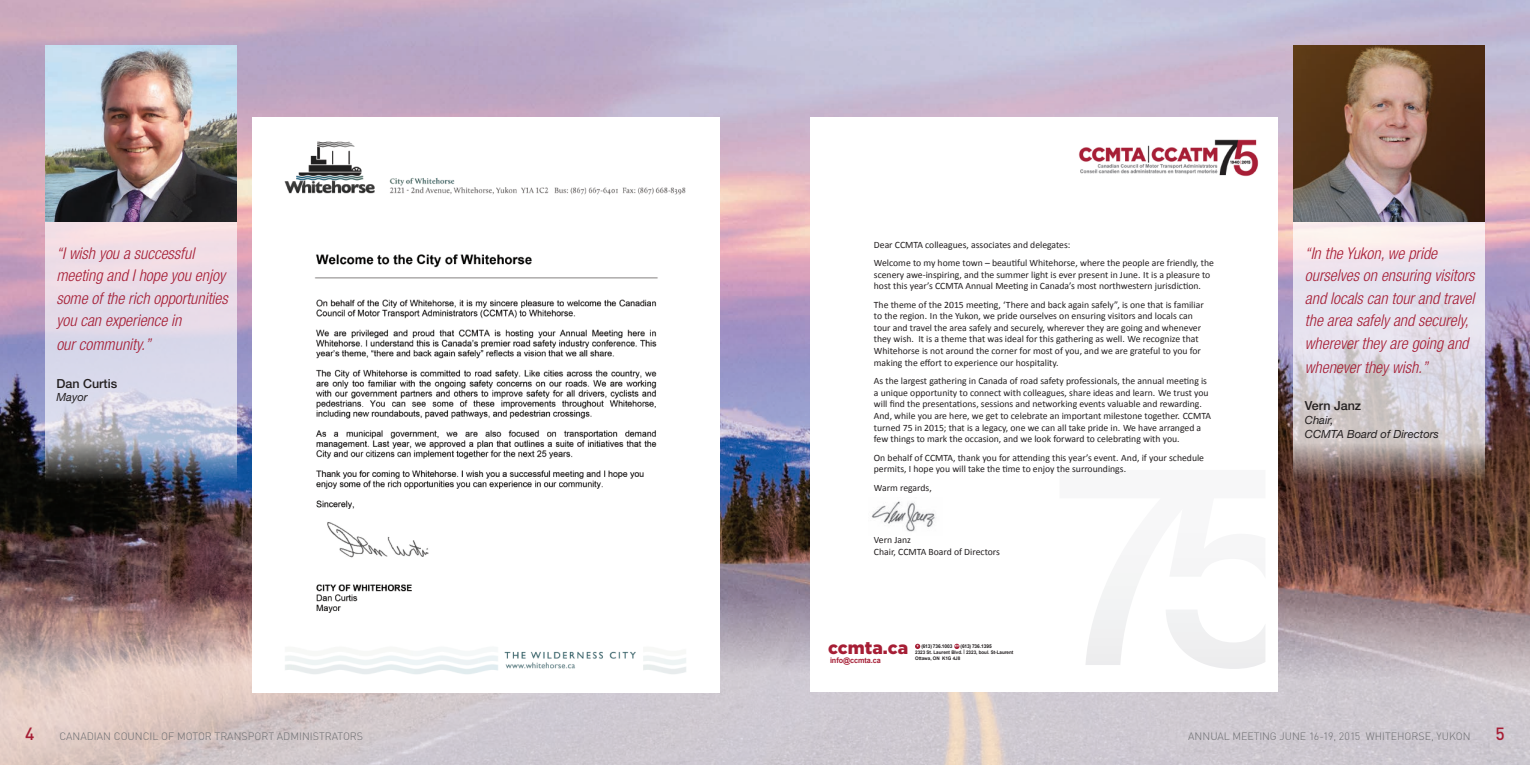
<style>
.page{position:relative;width:1530px;height:765px;background:#fff}
.page>*{position:absolute;margin:0;border:0;box-sizing:border-box;transform-origin:0 0}
.t1{font:900 17.5px "Gotham";color:#a61e35}
.Section_title{font:500 17.5px "DIN";color:#a61e35}
.Section_title-2{font:italic 300 condensed 16.25px/22.8px "Helvetica Neue LT Std";color:#a61e35}
.Session_copy{font:500 12.5px "Helvetica Neue LT Std";color:#231f20}
.Session_copy-2{font:italic 11.25px/13.8px "Helvetica Neue LT Std";color:#231f20}
.Section_title-3{font:300 10.62px "DIN";color:#6c6d70}
.t2{font:9.75px/11.6px "Calibri";color:#231f20}
.t3{font:700 7.62px "Arial";letter-spacing:-.01em;color:#a61e35;scale:.95 1}
.t4{font:700 5.12px "Arial";letter-spacing:-.015em;color:#231f20;scale:.95 1}
.t5{font:700 4.88px/5.8px "Arial";letter-spacing:-.01em;color:#231f20;scale:.95 1}
.t6{font:900 3px "Gotham";color:#fff;scale:.95 1}
</style>
<div class="page">
<img style="left:0;top:0;width:1530px;height:590px">
<svg style="left:0;top:590px;width:1530px;height:175px;background:#c8bbbe"></svg>
<svg style="left:1294px;top:222px;width:191px;height:306px;background:#c2b7ba"></svg>
<img style="left:1294px;top:45px;width:191px;height:177px">
<div style="left:810px;top:172px;width:468px;height:520px;background:#fff"></div>
<svg style="left:1086px;top:573px;width:179px;height:96px"></svg>
<svg style="left:954px;top:644px;width:6px;height:5px"></svg>
<svg style="left:915px;top:644px;width:5px;height:5px"></svg>
<svg style="left:45px;top:222px;width:191px;height:306px;background:#b4afbc"></svg>
<img style="left:45px;top:45px;width:191px;height:177px">
<div style="left:252px;top:117px;width:468px;height:575px;background:#fff"></div>
<img style="left:284px;top:141px;width:402px;height:533px">
<div style="left:810px;top:117px;width:468px;height:97px;background:#fff"></div>
<img style="left:1078px;top:139px;width:181px;height:38px">
<img style="left:871px;top:501px;width:64px;height:31px">
<p class="Section_title-2" style="left:56px;top:242px;width:173px">“I wish you a successful meeting and I hope you enjoy some of the rich opportunities you can experience in<br>our community.”</p>
<p class="Session_copy" style="left:56px;top:376px;width:62px">Dan Curtis</p>
<p class="Session_copy-2" style="left:56px;top:390px;width:33px">Mayor</p>
<p class="t2" style="left:874px;top:239px;width:198px">Dear CCMTA colleagues, associates and delegates:</p>
<p class="t2" style="left:874px;top:257px;width:342px">Welcome to my home town – beautiful Whitehorse, where the people are friendly, the scenery awe-inspiring, and the summer light is ever present in June. It is a pleasure to host this year’s CCMTA Annual Meeting in Canada’s most northwestern jurisdiction.</p>
<p class="t2" style="left:874px;top:299px;width:331px">The theme of the 2015 meeting, ‘There and back again safely”, is one that is familiar to the region. In the Yukon, we pride ourselves on ensuring visitors and locals can tour and travel the area safely and securely, wherever they are going and whenever they wish. It is a theme that was ideal for this gathering as well. We recognize that Whitehorse is not around the corner for most of you, and we are grateful to you for making the effort to experience our hospitality.</p>
<p class="t2" style="left:874px;top:375px;width:339px">As the largest gathering in Canada of road safety professionals, the annual meeting is a unique opportunity to connect with colleagues, share ideas and learn. We trust you will find the presentations, sessions and networking events valuable and rewarding.<br>And, while you are here, we get to celebrate an important milestone together. CCMTA turned 75 in 2015; that is a legacy, one we can all take pride in. We have arranged a few things to mark the occasion, and we look forward to celebrating with you.</p>
<p class="t2" style="left:874px;top:452px;width:332px">On behalf of CCMTA, thank you for attending this year’s event. And, if your schedule permits, I hope you will take the time to enjoy the surroundings.</p>
<p class="t2" style="left:874px;top:482px;width:59px">Warm regards,</p>
<p class="t2" style="left:874px;top:534px;width:39px">Vern Janz</p>
<p class="t2" style="left:874px;top:546px;width:128px">Chair, CCMTA Board of Directors</p>
<p class="t1" style="left:828px;top:637px;width:82px">ccmta.ca</p>
<p class="t4" style="left:921px;top:643px;width:34px">(613) 736.1003</p>
<p class="t4" style="left:961px;top:643px;width:34px">(613) 736.1395</p>
<p class="t5" style="left:915px;top:649px;width:105px">2323 St. Laurent Blvd. | 2323, boul. St-Laurent<br>Ottawa, ON K1G 4J8</p>
<p class="t6" style="left:917px;top:645px;width:3px">T</p>
<p class="t6" style="left:955px;top:645px;width:6px">F|T</p>
<p class="t3" style="left:830px;top:655px;width:55px">info@ccmta.ca</p>
<p class="Section_title-2" style="left:1305px;top:242px;width:171px">“In the Yukon, we pride ourselves on ensuring visitors and locals can tour and travel the area safely and securely, wherever they are going and whenever they wish.”</p>
<p class="Session_copy" style="left:1305px;top:398px;width:58px">Vern Janz</p>
<p class="Session_copy-2" style="left:1305px;top:413px;width:136px">Chair,<br>CCMTA Board of Directors</p>
<p class="Section_title" style="left:25px;top:723px;width:11px">4</p>
<p class="Section_title-3" style="left:59px;top:729px;width:305px">CANADIAN COUNCIL OF MOTOR TRANSPORT ADMINISTRATORS</p>
<p class="Section_title-3" style="left:1188px;top:729px;width:284px">ANNUAL MEETING JUNE 16-19, 2015 WHITEHORSE, YUKON</p>
<p class="Section_title" style="left:1496px;top:723px;width:11px">5</p>
</div>
